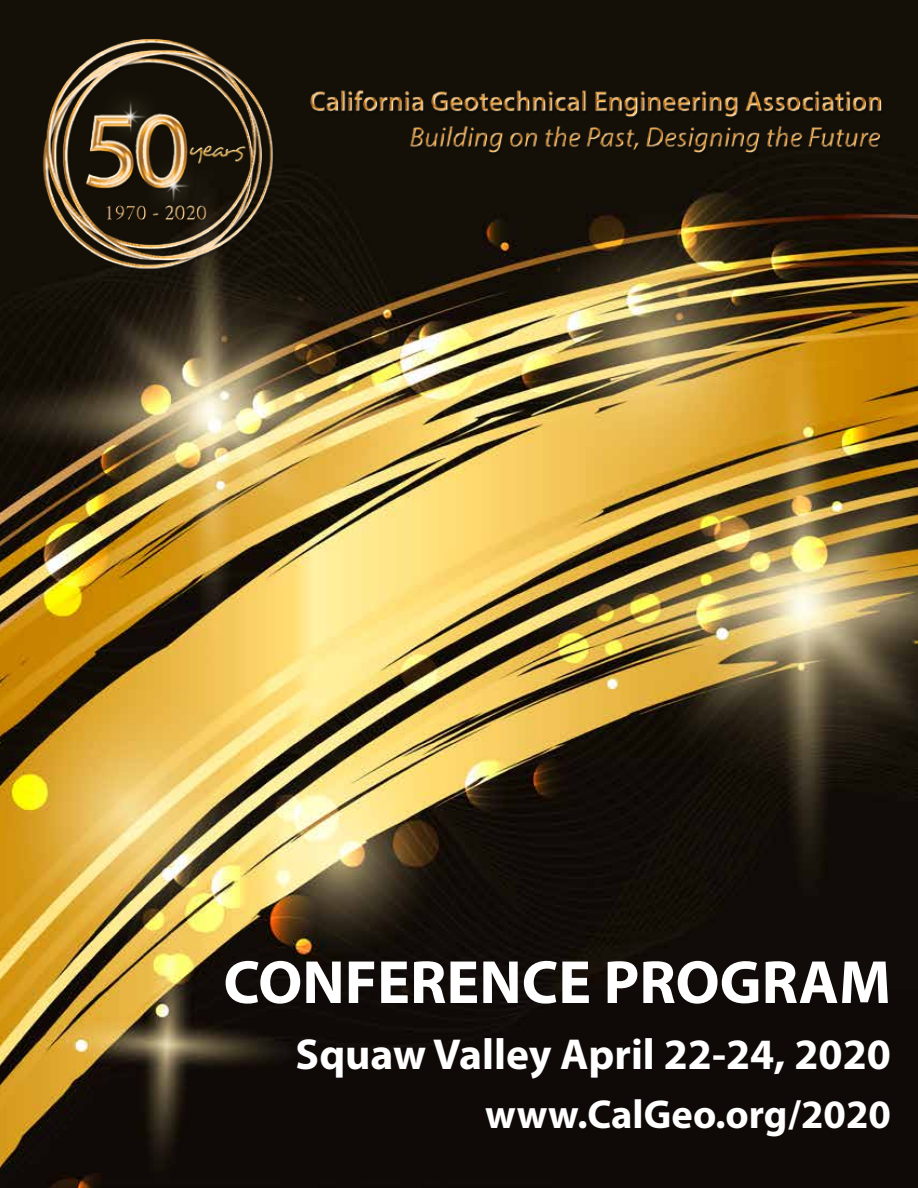
<style>
.page{position:relative;width:918px;height:1188px;background:#fff}
.page>*{position:absolute;margin:0;border:0;box-sizing:border-box;transform-origin:0 0}
.t1{font:700 61.5px "Myriad Pro";color:#fff}
.t2{font:700 43.5px "Myriad Pro";color:#fff}
.t3{font:700 40.5px "Myriad Pro";color:#fff}
</style>
<div class="page">
<img style="left:0;top:0;width:918px;height:1188px">
<img style="left:26px;top:27px;width:263px;height:258px">
<img style="left:298px;top:76px;width:593px;height:87px">
<h1 class="t1" style="left:223px;top:942px;width:669px">CONFERENCE PROGRAM</h1>
<p class="t2" style="left:296px;top:1026px;width:597px">Squaw Valley April 22-24, 2020</p>
<p class="t3" style="left:485px;top:1088px;width:407px">www.CalGeo.org/2020</p>
</div>
